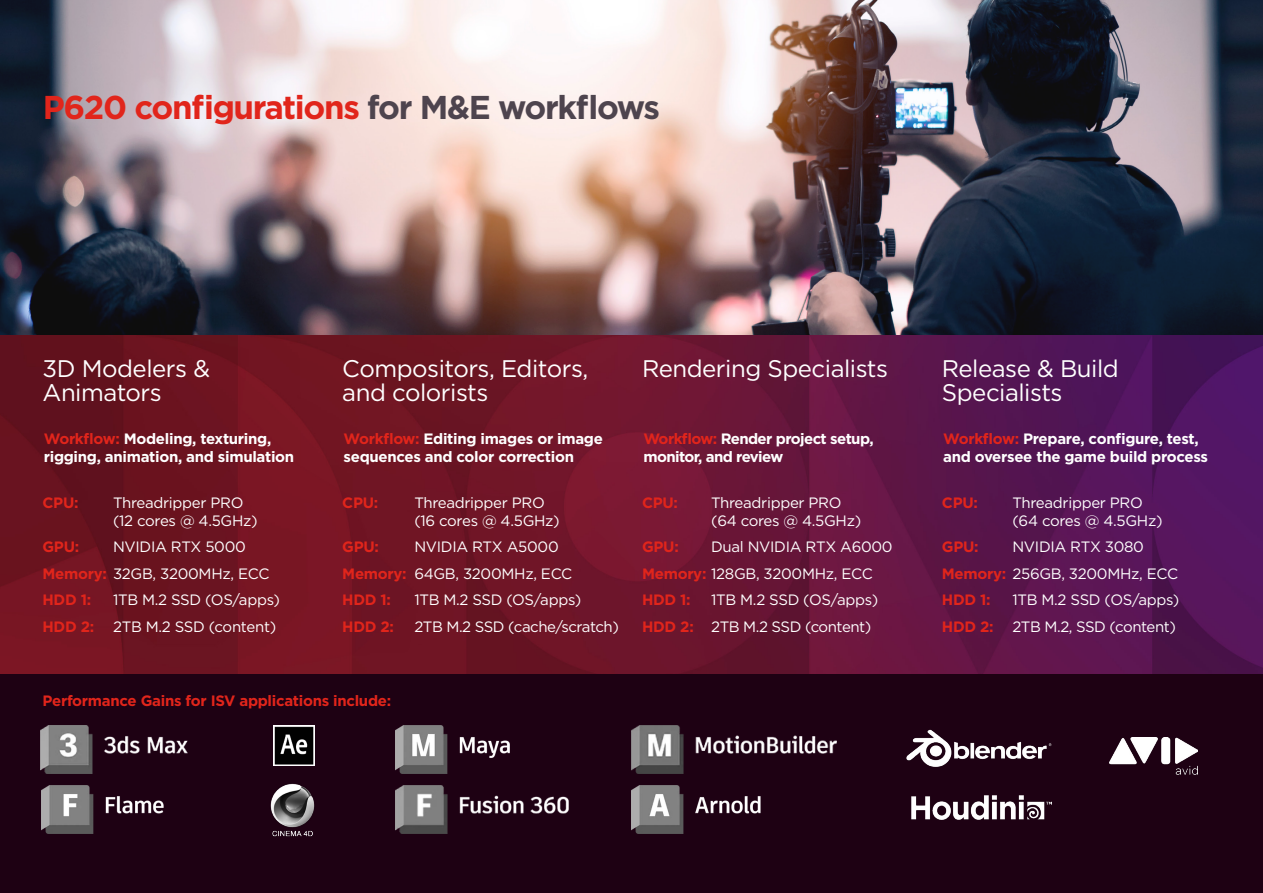
<style>
.page{position:relative;width:1263px;height:893px;background:#fff}
.page>*{position:absolute;margin:0;border:0;box-sizing:border-box;transform-origin:0 0}
.t1{font:700 33px "Gotham";letter-spacing:-.04em;color:#e1251b}
.t2{font:24px/24px "Gotham";letter-spacing:-.02em;color:#fff}
.t3{font:15px/18px "Gotham";letter-spacing:-.02em;color:#fff}
.t4{font:700 15px/18px "Gotham";letter-spacing:-.02em;color:#fff}
.t5{font:700 15px "Gotham";letter-spacing:-.02em;color:#e1251b}
.t6{font:700 15px/18px "Gotham";letter-spacing:-.04em;color:#fff}
.s1{color:#4e444e}
.s2{color:#e1251b}
.s3{font-weight:700;color:#e1251b}
</style>
<div class="page">
<img style="left:0;top:0;width:1263px;height:336px">
<img style="left:0;top:336px;width:1263px;height:338px">
<div style="left:0;top:674px;width:1263px;height:219px;background:#1e0113"></div>
<img style="left:273px;top:725px;width:41px;height:40px">
<img style="left:1109px;top:737px;width:88px;height:37px">
<img style="left:906px;top:729px;width:146px;height:38px">
<img style="left:912px;top:795px;width:139px;height:24px">
<img style="left:270px;top:783px;width:45px;height:54px">
<img style="left:41px;top:786px;width:123px;height:47px">
<img style="left:40px;top:726px;width:148px;height:47px">
<img style="left:395px;top:726px;width:115px;height:47px">
<img style="left:631px;top:726px;width:206px;height:47px">
<img style="left:396px;top:786px;width:173px;height:47px">
<img style="left:631px;top:786px;width:130px;height:47px">
<p class="t1" style="left:43px;top:85px;width:619px">P620 configurations <span class="s1">for M&amp;E workflows</span></p>
<p class="t2" style="left:43px;top:356px;width:169px">3D Modelers &amp;<br>Animators</p>
<p class="t2" style="left:342px;top:356px;width:247px">Compositors, Editors, and colorists</p>
<p class="t2" style="left:642px;top:356px;width:247px">Rendering Specialists</p>
<p class="t2" style="left:942px;top:356px;width:178px">Release &amp; Build<br>Specialists</p>
<p class="t4" style="left:44px;top:430px;width:252px"><span class="s2">Workflow:</span> Modeling, texturing, rigging, animation, and simulation</p>
<p class="t4" style="left:344px;top:430px;width:261px"><span class="s2">Workflow:</span> Editing images or image sequences and color correction</p>
<p class="t4" style="left:943px;top:430px;width:266px"><span class="s2">Workflow:</span> Prepare, configure, test, and oversee the game build process</p>
<p class="t6" style="left:643px;top:430px;width:232px"><span class="s2">Workflow:</span> Render project setup, monitor, and review</p>
<p class="t5" style="left:43px;top:493px;width:37px">CPU:</p>
<p class="t3" style="left:113px;top:493px;width:146px">Threadripper PRO (12 cores @ 4.5GHz)</p>
<p class="t5" style="left:43px;top:537px;width:38px">GPU:</p>
<p class="t3" style="left:113px;top:538px;width:134px">NVIDIA RTX 5000</p>
<p class="t3" style="left:43px;top:564px;width:228px"><span class="s3">Memory:</span> 32GB, 3200MHz, ECC</p>
<p class="t5" style="left:43px;top:590px;width:50px">HDD 1:</p>
<p class="t3" style="left:113px;top:591px;width:169px">1TB M.2 SSD (OS/apps)</p>
<p class="t5" style="left:43px;top:617px;width:53px">HDD 2:</p>
<p class="t3" style="left:113px;top:617px;width:165px">2TB M.2 SSD (content)</p>
<p class="t5" style="left:342px;top:493px;width:37px">CPU:</p>
<p class="t3" style="left:414px;top:493px;width:147px">Threadripper PRO (16 cores @ 4.5GHz)</p>
<p class="t5" style="left:342px;top:537px;width:38px">GPU:</p>
<p class="t3" style="left:414px;top:538px;width:146px">NVIDIA RTX A5000</p>
<p class="t3" style="left:342px;top:564px;width:232px"><span class="s3">Memory:</span> 64GB, 3200MHz, ECC</p>
<p class="t5" style="left:342px;top:590px;width:50px">HDD 1:</p>
<p class="t3" style="left:414px;top:591px;width:169px">1TB M.2 SSD (OS/apps)</p>
<p class="t5" style="left:342px;top:617px;width:53px">HDD 2:</p>
<p class="t3" style="left:414px;top:617px;width:206px">2TB M.2 SSD (cache/scratch)</p>
<p class="t5" style="left:43px;top:691px;width:350px">Performance Gains for ISV applications include:</p>
<p class="t5" style="left:642px;top:493px;width:37px">CPU:</p>
<p class="t3" style="left:711px;top:493px;width:152px">Threadripper PRO (64 cores @ 4.5GHz)</p>
<p class="t5" style="left:642px;top:537px;width:38px">GPU:</p>
<p class="t3" style="left:711px;top:538px;width:183px">Dual NVIDIA RTX A6000</p>
<p class="t3" style="left:642px;top:564px;width:232px"><span class="s3">Memory:</span> 128GB, 3200MHz, ECC</p>
<p class="t5" style="left:642px;top:590px;width:50px">HDD 1:</p>
<p class="t3" style="left:711px;top:591px;width:169px">1TB M.2 SSD (OS/apps)</p>
<p class="t3" style="left:642px;top:617px;width:231px"><span class="s3">HDD 2:</span> 2TB M.2 SSD (content)</p>
<p class="t5" style="left:942px;top:493px;width:37px">CPU:</p>
<p class="t3" style="left:1012px;top:493px;width:152px">Threadripper PRO (64 cores @ 4.5GHz)</p>
<p class="t5" style="left:942px;top:537px;width:38px">GPU:</p>
<p class="t3" style="left:1012px;top:538px;width:133px">NVIDIA RTX 3080</p>
<p class="t3" style="left:942px;top:564px;width:238px"><span class="s3">Memory:</span> 256GB, 3200MHz, ECC</p>
<p class="t5" style="left:942px;top:590px;width:50px">HDD 1:</p>
<p class="t3" style="left:1012px;top:591px;width:169px">1TB M.2 SSD (OS/apps)</p>
<p class="t5" style="left:942px;top:617px;width:53px">HDD 2:</p>
<p class="t3" style="left:1012px;top:617px;width:165px">2TB M.2, SSD (content)</p>
</div>
